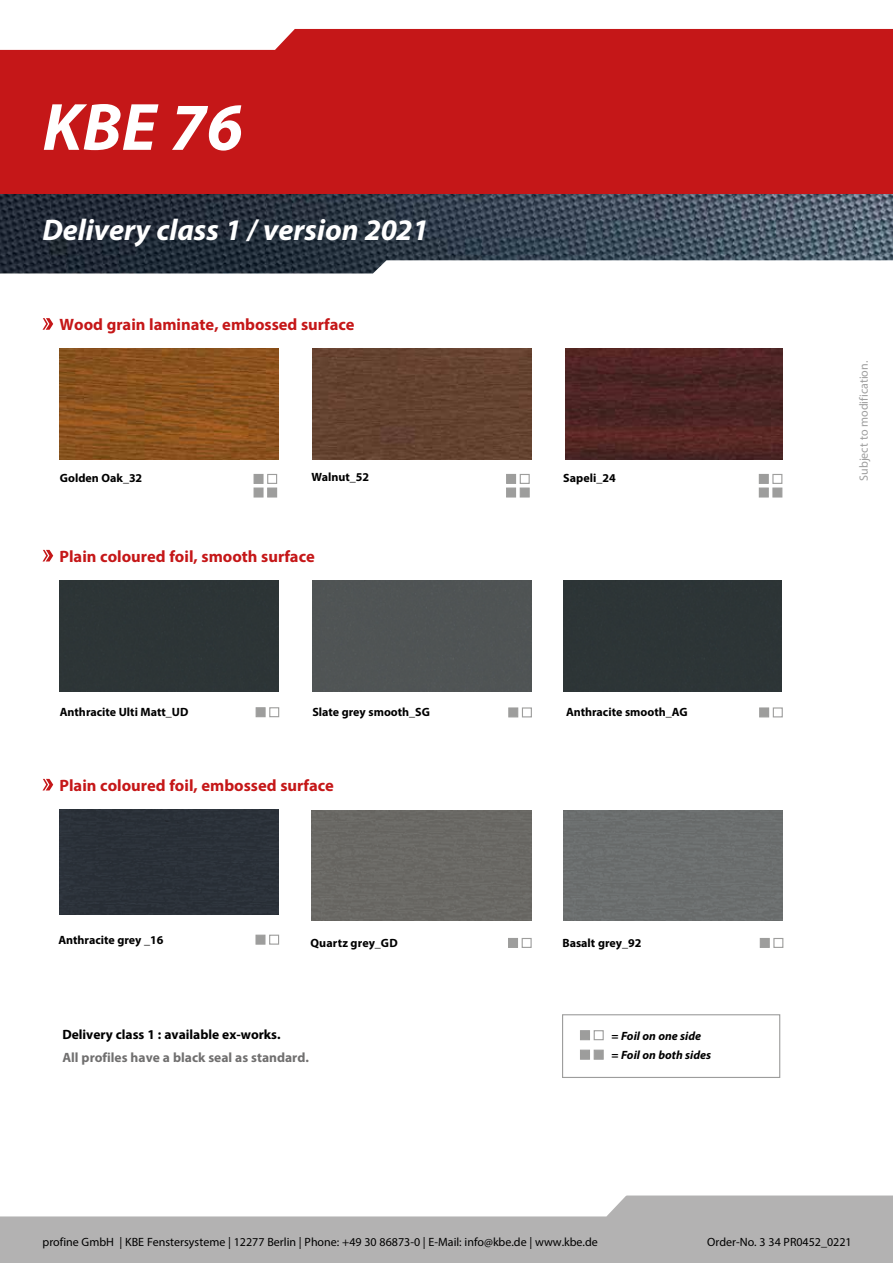
<style>
.page{position:relative;width:893px;height:1263px;background:#fff}
.page>*{position:absolute;margin:0;border:0;box-sizing:border-box;transform-origin:0 0}
.t1{font:italic 700 67.5px "Myriad Pro";color:#fff}
.t2{font:italic 700 30px "Myriad Pro";color:#fff}
.t3{font:700 16.5px "Myriad Pro";color:#c51718}
.t4{font:700 13.5px "Myriad Pro";color:#706f6f}
.t5{font:700 13.5px "Myriad Pro";color:#000}
.t6{font:700 12px "Myriad Pro";color:#000}
.t7{font:12px "Myriad Pro";color:#000}
.t8{font:italic 700 12px/19.5px "Myriad Pro";color:#000}
.t9{font:12px "Myriad Pro";color:#9f9f9f}
</style>
<div class="page">
<img style="left:0;top:193px;width:893px;height:80px">
<div style="left:0;top:13px;width:893px;height:180px;background:#c51718"></div>
<svg style="left:0;top:13px;width:893px;height:37px"></svg>
<svg style="left:0;top:1195px;width:893px;height:68px"></svg>
<div style="left:60px;top:580px;width:219px;height:111px;background:#2d3536"></div>
<div style="left:269px;top:707px;width:10px;height:10px;border:1px solid #9d9d9c"></div>
<div style="left:256px;top:707px;width:10px;height:10px;background:#9d9d9c;border:1px solid #9d9d9c"></div>
<div style="left:522px;top:707px;width:10px;height:10px;border:1px solid #9d9d9c"></div>
<div style="left:508px;top:707px;width:10px;height:10px;background:#9d9d9c;border:1px solid #9d9d9c"></div>
<div style="left:773px;top:707px;width:10px;height:10px;border:1px solid #9d9d9c"></div>
<div style="left:759px;top:707px;width:10px;height:10px;background:#9d9d9c;border:1px solid #9d9d9c"></div>
<svg style="left:43px;top:318px;width:10px;height:12px"></svg>
<img style="left:60px;top:348px;width:219px;height:111px">
<img style="left:565px;top:348px;width:218px;height:111px">
<img style="left:313px;top:348px;width:219px;height:111px">
<svg style="left:43px;top:779px;width:10px;height:11px"></svg>
<svg style="left:43px;top:550px;width:10px;height:11px"></svg>
<div style="left:313px;top:580px;width:218px;height:111px;background:#505454"></div>
<div style="left:563px;top:580px;width:219px;height:111px;background:#2d3536"></div>
<div style="left:267px;top:474px;width:10px;height:10px;border:1px solid #9d9d9c"></div>
<div style="left:254px;top:474px;width:10px;height:10px;background:#9d9d9c;border:1px solid #9d9d9c"></div>
<div style="left:267px;top:487px;width:10px;height:10px;background:#9d9d9c;border:1px solid #9d9d9c"></div>
<div style="left:254px;top:487px;width:10px;height:10px;background:#9d9d9c;border:1px solid #9d9d9c"></div>
<div style="left:520px;top:474px;width:10px;height:10px;border:1px solid #9d9d9c"></div>
<div style="left:506px;top:474px;width:10px;height:10px;background:#9d9d9c"></div>
<div style="left:520px;top:487px;width:10px;height:10px;background:#9d9d9c;border:1px solid #9d9d9c"></div>
<div style="left:506px;top:487px;width:10px;height:10px;background:#9d9d9c;border:1px solid #9d9d9c"></div>
<div style="left:772px;top:474px;width:10px;height:10px;border:1px solid #9d9d9c"></div>
<div style="left:759px;top:474px;width:10px;height:10px;background:#9d9d9c;border:1px solid #9d9d9c"></div>
<div style="left:772px;top:487px;width:10px;height:10px;background:#9d9d9c;border:1px solid #9d9d9c"></div>
<div style="left:759px;top:487px;width:10px;height:10px;background:#9d9d9c;border:1px solid #9d9d9c"></div>
<div style="left:562px;top:1014px;width:218px;height:64px;border:1px solid #9d9d9c"></div>
<div style="left:594px;top:1050px;width:10px;height:10px;background:#9d9d9c;border:1px solid #9d9d9c"></div>
<div style="left:594px;top:1030px;width:10px;height:10px;border:1px solid #9d9d9c"></div>
<div style="left:580px;top:1030px;width:10px;height:10px;background:#9d9d9c;border:1px solid #9d9d9c"></div>
<div style="left:580px;top:1050px;width:10px;height:10px;background:#9d9d9c;border:1px solid #9d9d9c"></div>
<div style="left:60px;top:810px;width:219px;height:105px;background:#2b3139"></div>
<div style="left:269px;top:935px;width:10px;height:10px;border:1px solid #9d9d9c"></div>
<div style="left:255px;top:935px;width:10px;height:10px;background:#9d9d9c;border:1px solid #9d9d9c"></div>
<div style="left:522px;top:938px;width:10px;height:10px;border:1px solid #9d9d9c"></div>
<div style="left:508px;top:938px;width:10px;height:10px;background:#9d9d9c"></div>
<div style="left:773px;top:938px;width:10px;height:10px;border:1px solid #9d9d9c"></div>
<div style="left:760px;top:938px;width:10px;height:10px;background:#9d9d9c;border:1px solid #9d9d9c"></div>
<div style="left:564px;top:810px;width:219px;height:110px;background:#6c6f6f"></div>
<div style="left:312px;top:810px;width:220px;height:110px;background:#6a6965"></div>
<h1 class="t1" style="left:43px;top:83px;width:202px">KBE 76</h1>
<h2 class="t2" style="left:43px;top:211px;width:388px">Delivery class 1 / version 2021</h2>
<h3 class="t3" style="left:60px;top:313px;width:297px">Wood grain laminate, embossed surface</h3>
<p class="t6" style="left:60px;top:470px;width:84px">Golden Oak_32</p>
<p class="t6" style="left:312px;top:469px;width:59px">Walnut_52</p>
<p class="t6" style="left:563px;top:471px;width:54px">Sapeli_24</p>
<h3 class="t3" style="left:60px;top:545px;width:257px">Plain coloured foil, smooth surface</h3>
<p class="t6" style="left:60px;top:704px;width:130px">Anthracite Ulti Matt_UD</p>
<p class="t6" style="left:312px;top:704px;width:119px">Slate grey smooth_SG</p>
<p class="t6" style="left:566px;top:704px;width:123px">Anthracite smooth_AG</p>
<h3 class="t3" style="left:60px;top:774px;width:276px">Plain coloured foil, embossed surface</h3>
<p class="t6" style="left:58px;top:932px;width:107px">Anthracite grey _16</p>
<p class="t6" style="left:310px;top:935px;width:89px">Quartz grey_GD</p>
<p class="t6" style="left:562px;top:935px;width:80px">Basalt grey_92</p>
<p class="t5" style="left:62px;top:1026px;width:220px">Delivery class 1 : available ex-works.</p>
<p class="t4" style="left:62px;top:1048px;width:248px">All profiles have a black seal as standard.</p>
<p class="t8" style="left:611px;top:1026px;width:101px">= Foil on one side = Foil on both sides</p>
<p class="t9" style="left:856px;top:481px;width:121px;rotate:-90deg">Subject to modification.</p>
<p class="t7" style="left:43px;top:1234px;width:557px">profine GmbH | KBE Fenstersysteme | 12277 Berlin | Phone: +49 30 86873-0 | E-Mail: info@kbe.de | www.kbe.de</p>
<p class="t7" style="left:707px;top:1234px;width:146px">Order-No. 3 34 PR0452_0221</p>
</div>
